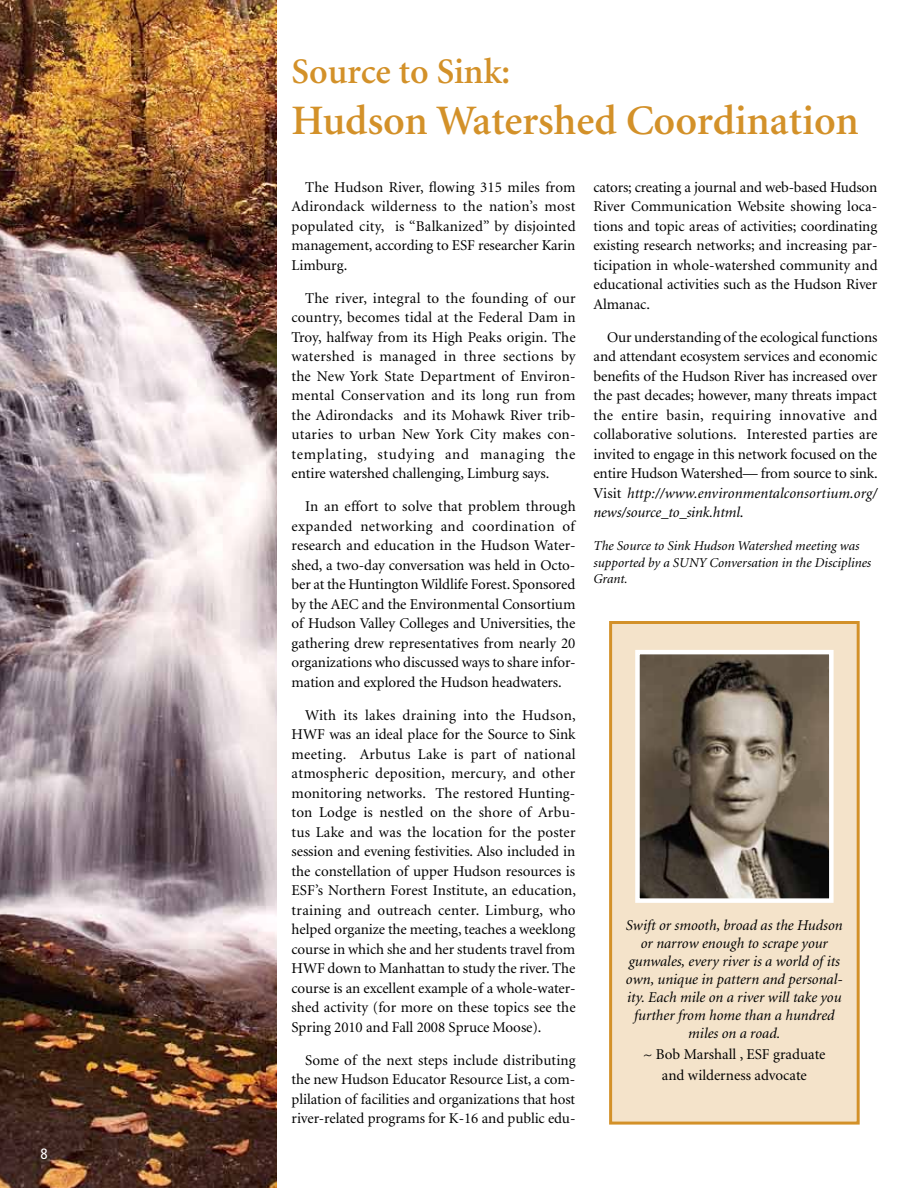
<style>
.page{position:relative;width:918px;height:1188px;background:#fff}
.page>*{position:absolute;margin:0;border:0;box-sizing:border-box;transform-origin:0 0}
.t1{font:600 42px "Minion";color:#d39129}
.t2{font:600 36px "Minion";color:#d39129}
.t3{font:15px/19.5px "Minion";letter-spacing:-.005em;color:#000;text-align:justify}
.t4{font:italic 15px/18px "Minion";color:#000;text-align:center}
.t5{font:condensed 15px "Frutiger LT";color:#fff}
.t6{font:italic 13.5px/16.5px "Minion";color:#000}
.s1{font-style:italic}
</style>
<div class="page">
<img style="left:0;top:0;width:276px;height:1188px">
<div style="left:609px;top:621px;width:251px;height:504px;background:#f4e3ca;border:3px solid #d39129"></div>
<img style="left:640px;top:655px;width:189px;height:243px">
<div style="left:635px;top:650px;width:199px;height:253px;border:4px solid #fff"></div>
<p class="t5" style="left:40px;top:1145px;width:9px">8</p>
<h2 class="t2" style="left:292px;top:53px;width:220px">Source to Sink:</h2>
<h1 class="t1" style="left:292px;top:99px;width:569px">Hudson Watershed Coordination</h1>
<p class="t3" style="left:292px;top:178px;width:286px;text-indent:14px">The Hudson River, flowing 315 miles from Adirondack wilderness to the nation’s most populated city, is “Balkanized” by disjointed management, according to ESF researcher Karin Limburg.</p>
<p class="t3" style="left:292px;top:289px;width:286px;text-indent:14px">The river, integral to the founding of our country, becomes tidal at the Federal Dam in Troy, halfway from its High Peaks origin. The watershed is managed in three sections by the New York State Department of Environ&shy;mental Conservation and its long run from the Adirondacks and its Mohawk River trib&shy;utaries to urban New York City makes con&shy;templating, studying and managing the entire watershed challenging, Limburg says.</p>
<p class="t3" style="left:292px;top:497px;width:286px;text-indent:14px">In an effort to solve that problem through expanded networking and coordination of research and education in the Hudson Water&shy;shed, a two-day conversation was held in Octo&shy;ber at the Huntington Wildlife Forest. Sponsored by the AEC and the Environmental Consortium of Hudson Valley Colleges and Universities, the gathering drew representatives from nearly 20 organizations who discussed ways to share infor&shy;mation and explored the Hudson headwaters.</p>
<p class="t3" style="left:292px;top:706px;width:286px;text-indent:14px">With its lakes draining into the Hudson, HWF was an ideal place for the Source to Sink meeting. Arbutus Lake is part of national atmospheric deposition, mercury, and other monitoring networks. The restored Hunting&shy;ton Lodge is nestled on the shore of Arbu&shy;tus Lake and was the location for the poster session and evening festivities. Also included in the constellation of upper Hudson resources is ESF’s Northern Forest Institute, an education, training and outreach center. Limburg, who helped organize the meeting, teaches a weeklong course in which she and her students travel from HWF down to Manhattan to study the river. The course is an excellent example of a whole-water&shy;shed activity (for more on these topics see the Spring 2010 and Fall 2008 Spruce Moose).</p>
<p class="t3" style="left:292px;top:1051px;width:286px;text-indent:14px">Some of the next steps include distributing the new Hudson Educator Resource List, a com&shy;plilation of facilities and organizations that host river-related programs for K-16 and public edu-</p>
<p class="t3" style="left:594px;top:178px;width:286px">cators; creating a journal and web-based Hudson River Communication Website showing loca&shy;tions and topic areas of activities; coordinating existing research networks; and increasing par&shy;ticipation in whole-watershed community and educational activities such as the Hudson River Almanac.</p>
<p class="t3" style="left:594px;top:328px;width:286px;text-indent:14px">Our understanding of the ecological functions and attendant ecosystem services and economic benefits of the Hudson River has increased over the past decades; however, many threats impact the entire basin, requiring innovative and collaborative solutions. Interested parties are invited to engage in this network focused on the entire Hudson Watershed— from source to sink.<br>Visit <span class="s1">http://www.environmentalconsortium.org/ news/source_to_sink.html</span>.</p>
<p class="t6" style="left:594px;top:538px;width:279px">The Source to Sink Hudson Watershed meeting was supported by a SUNY Conversation in the Disciplines<br>Grant.</p>
<p class="t4" style="left:626px;top:916px;width:218px">Swift or smooth, broad as the Hudson or narrow enough to scrape your gunwales, every river is a world of its own, unique in pattern and personal&shy;ity. Each mile on a river will take you further from home than a hundred miles on a road.</p>
<p class="t3" style="left:643px;top:1044px;width:184px;line-height:21px;text-align:center">~ Bob Marshall , ESF graduate and wilderness advocate</p>
</div>
